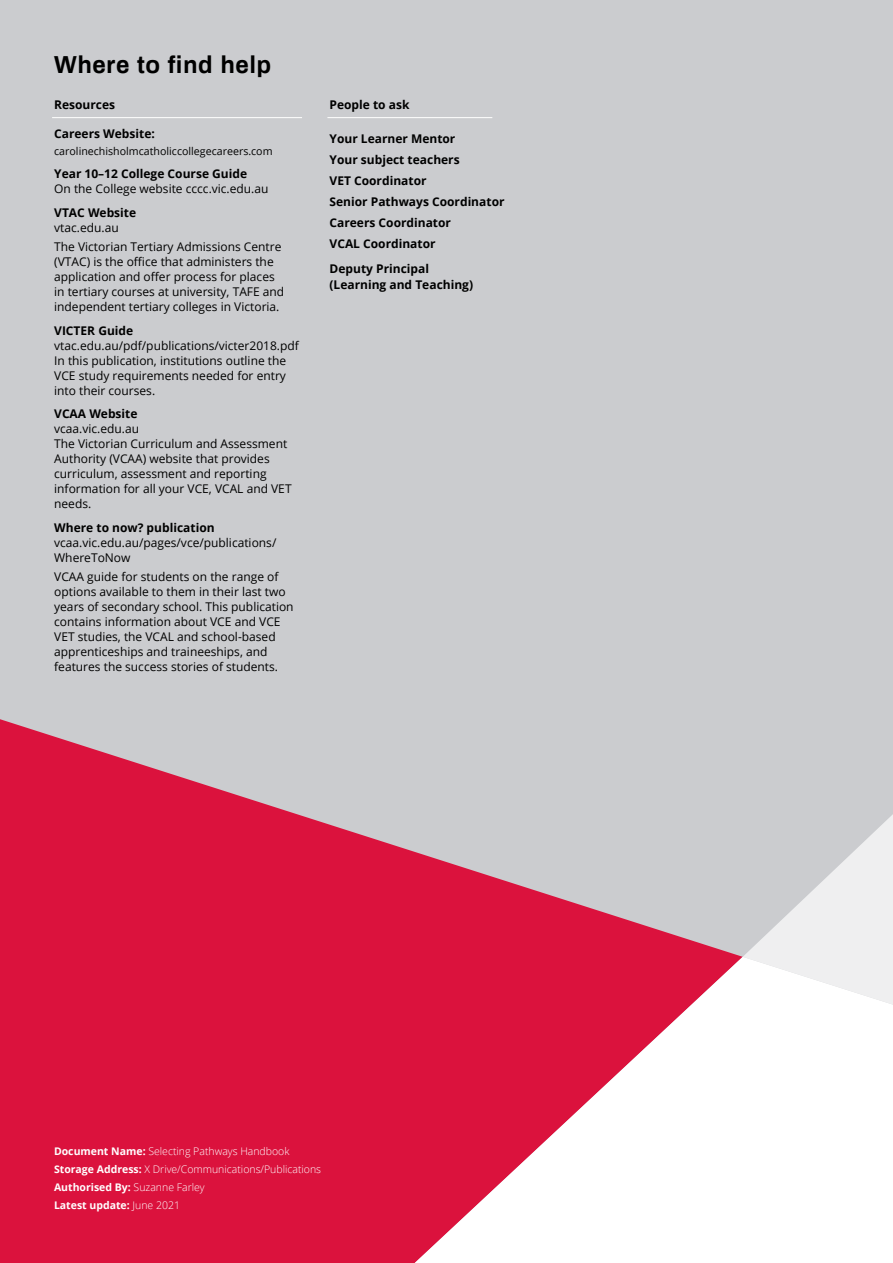
<style>
.page{position:relative;width:893px;height:1263px;background:#cbcccf}
.page>*{position:absolute;margin:0;border:0;box-sizing:border-box;transform-origin:0 0}
.t1{font:700 24px "Archivo";letter-spacing:.02em;color:#000}
.t2{font:12px/15px "Open Sans";color:#000}
.t3{font:700 12px/21px "Open Sans";color:#000}
.t4{font:10.65px "Open Sans";color:#000}
.t5{font:300 10.5px/18px "Open Sans";color:#fff}
.s1{font-weight:700}
</style>
<div class="page">
<svg style="left:0;top:719px;width:743px;height:544px;fill:#db123d"></svg>
<svg style="left:743px;top:814px;width:150px;height:143px"></svg>
<svg style="left:415px;top:957px;width:478px;height:306px;background:#f2adbc"></svg>
<hr style="left:52px;top:117px;width:250px;height:1px;background:#fff">
<hr style="left:327px;top:117px;width:165px;height:1px;background:#fff">
<h1 class="t1" style="left:54px;top:49px;width:219px">Where to find help</h1>
<p class="t3" style="left:54px;top:94px;width:62px">Resources</p>
<p class="t3" style="left:54px;top:123px;width:102px">Careers Website:</p>
<p class="t4" style="left:54px;top:144px;width:220px">carolinechisholmcatholiccollegecareers.com</p>
<p class="t3" style="left:54px;top:163px;width:194px">Year 10–12 College Course Guide</p>
<p class="t2" style="left:54px;top:181px;width:216px">On the College website cccc.vic.edu.au</p>
<p class="t3" style="left:54px;top:202px;width:84px">VTAC Website</p>
<p class="t2" style="left:54px;top:218px;width:229px;line-height:19.2px">vtac.edu.au<br>The Victorian Tertiary Admissions Centre</p>
<p class="t2" style="left:54px;top:254px;width:232px">(VTAC) is the office that administers the application and offer process for places in tertiary courses at university, TAFE and independent tertiary colleges in Victoria.</p>
<p class="t3" style="left:54px;top:319px;width:81px">VICTER Guide</p>
<p class="t2" style="left:54px;top:337px;width:246px">vtac.edu.au/pdf/publications/victer2018.pdf In this publication, institutions outline the VCE study requirements needed for entry into their courses.</p>
<p class="t3" style="left:54px;top:403px;width:85px">VCAA Website</p>
<p class="t2" style="left:54px;top:421px;width:239px">vcaa.vic.edu.au<br>The Victorian Curriculum and Assessment<br>Authority (VCAA) website that provides curriculum, assessment and reporting information for all your VCE, VCAL and VET needs.</p>
<p class="t3" style="left:54px;top:516px;width:162px">Where to now? publication</p>
<p class="t2" style="left:54px;top:534px;width:224px">vcaa.vic.edu.au/pages/vce/publications/<br>WhereToNow</p>
<p class="t2" style="left:54px;top:569px;width:241px">VCAA guide for students on the range of options available to them in their last two years of secondary school. This publication contains information about VCE and VCE VET studies, the VCAL and school-based apprenticeships and traineeships, and features the success stories of students.</p>
<p class="t3" style="left:330px;top:94px;width:81px">People to ask</p>
<p class="t3" style="left:330px;top:128px;width:176px">Your Learner Mentor<br>Your subject teachers<br>VET Coordinator<br>Senior Pathways Coordinator<br>Careers Coordinator<br>VCAL Coordinator</p>
<p class="t3" style="left:330px;top:260px;width:145px;line-height:16.5px">Deputy Principal (Learning and Teaching)</p>
<p class="t5" style="left:54px;top:1142px;width:269px"><span class="s1">Document Name:</span> Selecting Pathways Handbook <span class="s1">Storage Address:</span> X Drive/Communications/Publications <span class="s1">Authorised By:</span> Suzanne Farley<br><span class="s1">Latest update:</span> June 2021</p>
</div>
